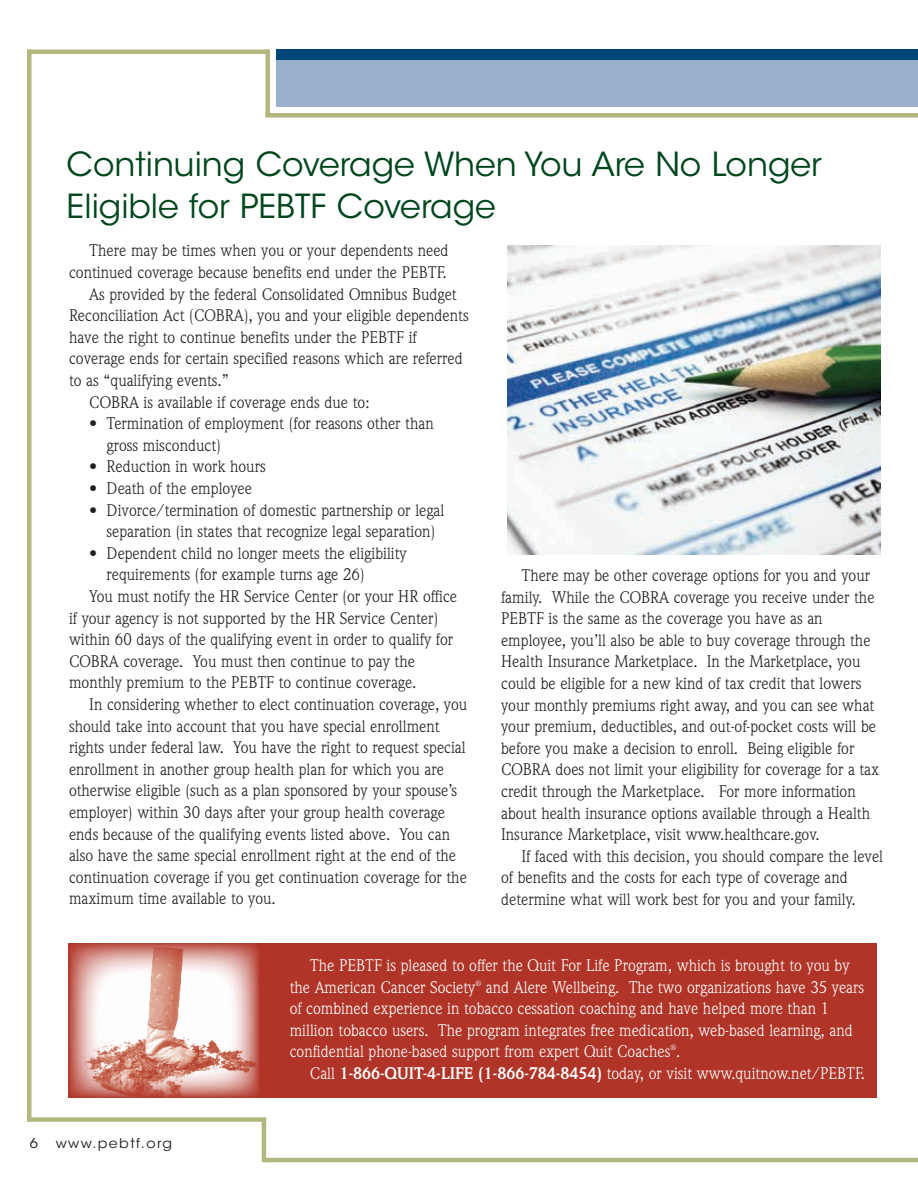
<style>
.page{position:relative;width:918px;height:1188px;background:#fff}
.page>*{position:absolute;margin:0;border:0;box-sizing:border-box;transform-origin:0 0}
.t1{font:33px/42px "ITC Avant Garde Std";color:#00461c}
.t2{font:16.5px/21.6px "Weidemann Std";color:#231f20}
.t3{font:16.5px/21.6px "Weidemann Std";color:#fff}
.t4{font:13.5px "ITC Avant Garde Std";letter-spacing:.1em;color:#231f20;scale:1.05 1}
.s1{font-weight:700}
</style>
<div class="page">
<div style="left:276px;top:50px;width:642px;height:16px;background:#004678"></div>
<div style="left:276px;top:61px;width:642px;height:46px;background:#9ab1ce"></div>
<div style="left:27px;top:49px;width:242px;height:5px;background:#b3b67d"></div>
<hr style="left:266px;top:50px;width:4px;height:67px;background:#b3b67d">
<div style="left:265px;top:113px;width:653px;height:5px;background:#b3b67d"></div>
<div style="left:27px;top:1117px;width:239px;height:5px;background:#b3b67d"></div>
<hr style="left:262px;top:1120px;width:4px;height:42px;background:#b3b67d">
<div style="left:27px;top:50px;width:5px;height:1072px;background:#b3b67d"></div>
<hr style="left:264px;top:1158px;width:654px;height:4px;background:#b3b67d">
<img style="left:508px;top:245px;width:372px;height:309px">
<div style="left:68px;top:943px;width:809px;height:155px;background:#b03427"></div>
<img style="left:69px;top:943px;width:190px;height:155px">
<h1 class="t1" style="left:67px;top:144px;width:757px">Continuing Coverage When You Are No Longer<br>Eligible for PEBTF Coverage</h1>
<p class="t2" style="left:89px;top:240px;width:361px">There may be times when you or your dependents need</p>
<p class="t2" style="left:69px;top:261px;width:379px">continued coverage because benefits end under the PEBTF.</p>
<p class="t2" style="left:89px;top:283px;width:369px">As provided by the federal Consolidated Omnibus Budget</p>
<p class="t2" style="left:69px;top:305px;width:401px">Reconciliation Act (COBRA), you and your eligible dependents</p>
<p class="t2" style="left:69px;top:326px;width:349px">have the right to continue benefits under the PEBTF if</p>
<p class="t2" style="left:69px;top:348px;width:395px">coverage ends for certain specified reasons which are referred</p>
<p class="t2" style="left:69px;top:369px;width:162px">to as “qualifying events.”</p>
<p class="t2" style="left:89px;top:391px;width:282px">COBRA is available if coverage ends due to:</p>
<p class="t2" style="left:107px;top:413px;width:329px;text-indent:-17px">• Termination of employment (for reasons other than gross misconduct)</p>
<p class="t2" style="left:89px;top:456px;width:178px">• Reduction in work hours</p>
<p class="t2" style="left:89px;top:477px;width:164px">• Death of the employee</p>
<p class="t2" style="left:89px;top:499px;width:357px;text-align:center">• Divorce/termination of domestic partnership or legal separation (in states that recognize legal separation)</p>
<p class="t2" style="left:89px;top:542px;width:319px">• Dependent child no longer meets the eligibility</p>
<p class="t2" style="left:107px;top:564px;width:260px">requirements (for example turns age 26)</p>
<p class="t2" style="left:89px;top:585px;width:369px">You must notify the HR Service Center (or your HR office</p>
<p class="t2" style="left:69px;top:607px;width:371px">if your agency is not supported by the HR Service Center)</p>
<p class="t2" style="left:69px;top:629px;width:386px">within 60 days of the qualifying event in order to qualify for</p>
<p class="t2" style="left:69px;top:650px;width:347px">COBRA coverage. You must then continue to pay the</p>
<p class="t2" style="left:69px;top:672px;width:349px">monthly premium to the PEBTF to continue coverage.</p>
<p class="t2" style="left:89px;top:693px;width:379px">In considering whether to elect continuation coverage, you</p>
<p class="t2" style="left:69px;top:715px;width:372px">should take into account that you have special enrollment</p>
<p class="t2" style="left:69px;top:737px;width:398px">rights under federal law. You have the right to request special</p>
<p class="t2" style="left:69px;top:758px;width:376px">enrollment in another group health plan for which you are</p>
<p class="t2" style="left:69px;top:780px;width:390px">otherwise eligible (such as a plan sponsored by your spouse’s</p>
<p class="t2" style="left:69px;top:801px;width:377px">employer) within 30 days after your group health coverage</p>
<p class="t2" style="left:69px;top:823px;width:383px">ends because of the qualifying events listed above. You can</p>
<p class="t2" style="left:69px;top:845px;width:389px">also have the same special enrollment right at the end of the</p>
<p class="t2" style="left:69px;top:866px;width:399px">continuation coverage if you get continuation coverage for the</p>
<p class="t2" style="left:69px;top:888px;width:208px">maximum time available to you.</p>
<p class="t2" style="left:501px;top:564px;width:380px;text-indent:20px">There may be other coverage options for you and your family. While the COBRA coverage you receive under the PEBTF is the same as the coverage you have as an employee, you’ll also be able to buy coverage through the Health Insurance Marketplace. In the Marketplace, you could be eligible for a new kind of tax credit that lowers your monthly premiums right away, and you can see what your premium, deductibles, and out-of-pocket costs will be before you make a decision to enroll. Being eligible for COBRA does not limit your eligibility for coverage for a tax credit through the Marketplace. For more information about health insurance options available through a Health Insurance Marketplace, visit www.healthcare.gov.</p>
<p class="t2" style="left:501px;top:845px;width:383px;text-indent:20px">If faced with this decision, you should compare the level of benefits and the costs for each type of coverage and determine what will work best for you and your family.</p>
<p class="t4" style="left:30px;top:1135px;width:9px">6</p>
<p class="t4" style="left:56px;top:1135px;width:112px">www.pebtf.org</p>
<p class="t3" style="left:290px;top:954px;width:576px;text-indent:20px">The PEBTF is pleased to offer the Quit For Life Program, which is brought to you by the American Cancer Society<sup>®</sup> and Alere Wellbeing. The two organizations have 35 years of combined experience in tobacco cessation coaching and have helped more than 1 million tobacco users. The program integrates free medication, web-based learning, and confidential phone-based support from expert Quit Coaches<sup>®</sup>.</p>
<p class="t3" style="left:310px;top:1062px;width:557px">Call <span class="s1">1-866-QUIT-4-LIFE (1-866-784-8454)</span> today, or visit www.quitnow.net/PEBTF.</p>
</div>
